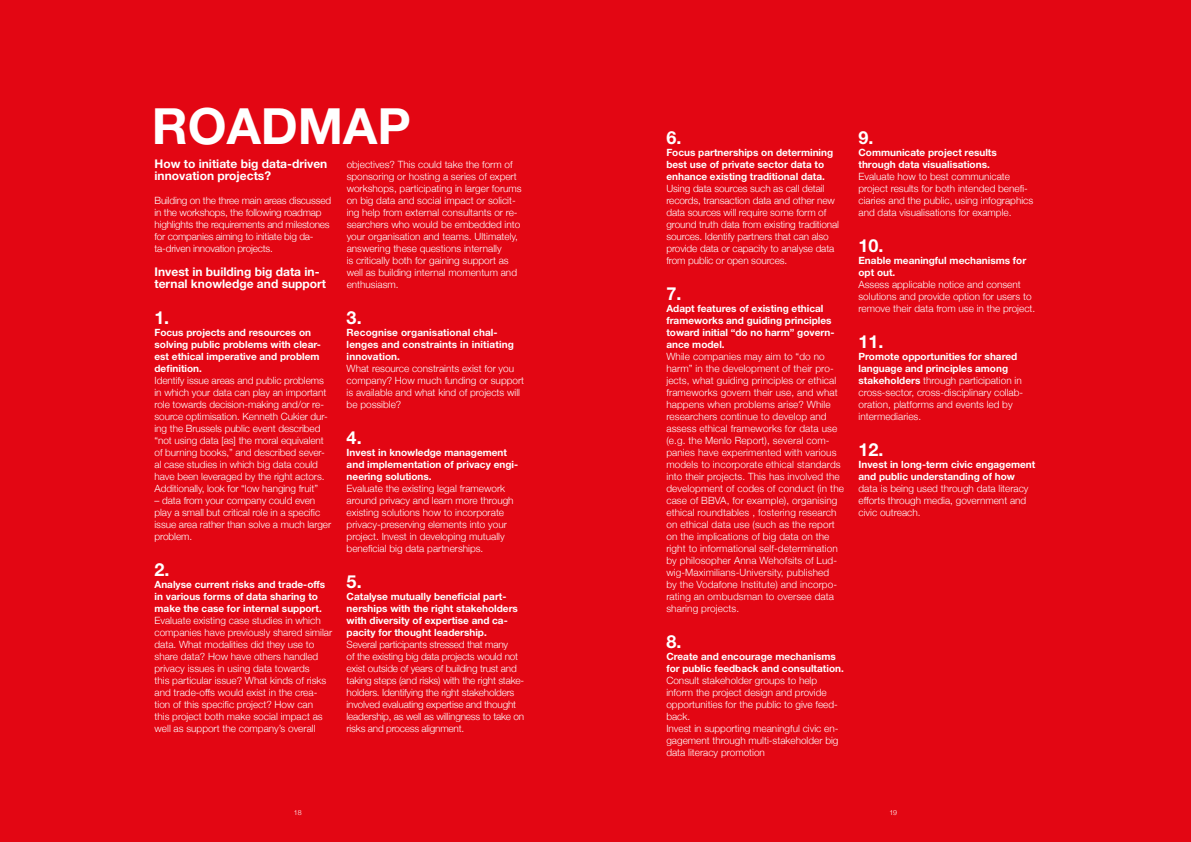
<style>
.page{position:relative;width:1191px;height:842px;background:#fff}
.page>*{position:absolute;margin:0;border:0;box-sizing:border-box;transform-origin:0 0}
.t1{font:700 50px "Helvetica Neue";color:#fff}
.t2{font:700 18px "Helvetica Neue";color:#fff}
.t3{font:700 12px/12px "Helvetica Neue";color:#fff}
.t4{font:300 10px/12px "Helvetica Neue";color:#fff}
.t5{font:700 10px/12px "Helvetica Neue";color:#fff}
.t6{font:300 10px/12px "Helvetica Neue";letter-spacing:-.02em;color:#fff}
.t7{font:300 7px "Helvetica Neue";color:#fff}
.s1{font-weight:700}
</style>
<div class="page">
<div style="left:0;top:0;width:599px;height:842px;background:#e30613"></div>
<div style="left:588px;top:0;width:603px;height:842px;background:#e30613"></div>
<h1 class="t1" style="left:152px;top:95px;width:261px">ROADMAP</h1>
<p class="t3" style="left:154px;top:157px;width:174px">How to initiate big data-driven innovation projects?</p>
<p class="t6" style="left:154px;top:194px;width:178px">Building on the three main areas discussed in the workshops, the following roadmap highlights the requirements and milestones for companies aiming to initiate big da&shy;ta-driven innovation projects.</p>
<p class="t3" style="left:154px;top:265px;width:173px">Invest in building big data in&shy;ternal knowledge and support</p>
<h2 class="t2" style="left:154px;top:306px;width:16px">1.</h2>
<p class="t5" style="left:154px;top:326px;width:168px">Focus projects and resources on solving public problems with clear&shy;est ethical imperative and problem definition.</p>
<p class="t4" style="left:154px;top:374px;width:175px">Identify issue areas and public problems in which your data can play an important role towards decision-making and/or re&shy;source optimisation. Kenneth Cukier dur&shy;ing the Brussels public event described “not using data [as] the moral equivalent of burning books,” and described sever&shy;al case studies in which big data could have been leveraged by the right actors.<br>Additionally, look for “low hanging fruit”</p>
<p class="t4" style="left:154px;top:494px;width:178px">– data from your company could even play a small but critical role in a specific issue area rather than solve a much larger problem.</p>
<h2 class="t2" style="left:154px;top:558px;width:17px">2.</h2>
<p class="t5" style="left:154px;top:578px;width:172px">Analyse current risks and trade-offs in various forms of data sharing to make the case for internal support.</p>
<p class="t4" style="left:154px;top:614px;width:179px">Evaluate existing case studies in which companies have previously shared similar data. What modalities did they use to share data? How have others handled privacy issues in using data towards<br>this particular issue? What kinds of risks and trade-offs would exist in the crea&shy;tion of this specific project? How can<br>this project both make social impact as well as support the company’s overall</p>
<p class="t4" style="left:347px;top:158px;width:177px">objectives? This could take the form of sponsoring or hosting a series of expert workshops, participating in larger forums on big data and social impact or solicit&shy;ing help from external consultants or re&shy;searchers who would be embedded into your organisation and teams. Ultimately, answering these questions internally<br>is critically both for gaining support as well as building internal momentum and enthusiasm.</p>
<h2 class="t2" style="left:347px;top:306px;width:17px">3.</h2>
<p class="t5" style="left:347px;top:326px;width:169px">Recognise organisational chal&shy;lenges and constraints in initiating innovation.</p>
<p class="t4" style="left:347px;top:362px;width:179px">What resource constraints exist for you company? How much funding or support is available and what kind of projects will be possible?</p>
<h2 class="t2" style="left:347px;top:426px;width:17px">4.</h2>
<p class="t5" style="left:347px;top:446px;width:173px">Invest in knowledge management and implementation of privacy engi&shy;neering solutions.</p>
<p class="t4" style="left:347px;top:482px;width:168px">Evaluate the existing legal framework around privacy and learn more through existing solutions how to incorporate privacy-preserving elements into your project. Invest in developing mutually beneficial big data partnerships.</p>
<h2 class="t2" style="left:347px;top:570px;width:17px">5.</h2>
<p class="t5" style="left:347px;top:590px;width:173px">Catalyse mutually beneficial part&shy;nerships with the right stakeholders with diversity of expertise and ca&shy;pacity for thought leadership.</p>
<p class="t6" style="left:347px;top:638px;width:179px">Several participants stressed that many<br>of the existing big data projects would not exist outside of years of building trust and taking steps (and risks) with the right stake&shy;holders. Identifying the right stakeholders involved evaluating expertise and thought leadership, as well as willingness to take on risks and process alignment.</p>
<p class="t7" style="left:294px;top:807px;width:9px">18</p>
<h2 class="t2" style="left:666px;top:126px;width:17px">6.</h2>
<p class="t5" style="left:666px;top:146px;width:168px">Focus partnerships on determining best use of private sector data to enhance existing traditional data.</p>
<p class="t4" style="left:666px;top:182px;width:174px">Using data sources such as call detail records, transaction data and other new data sources will require some form of ground truth data from existing traditional sources. Identify partners that can also provide data or capacity to analyse data from public or open sources.</p>
<h2 class="t2" style="left:666px;top:282px;width:17px">7.</h2>
<p class="t5" style="left:666px;top:302px;width:170px">Adapt features of existing ethical frameworks and guiding principles toward initial “do no harm” govern&shy;ance model.</p>
<p class="t4" style="left:666px;top:350px;width:179px">While companies may aim to “do no harm” in the development of their pro&shy;jects, what guiding principles or ethical frameworks govern their use, and what happens when problems arise? While researchers continue to develop and assess ethical frameworks for data use (e.g. the Menlo Report), several com&shy;panies have experimented with various models to incorporate ethical standards into their projects. This has involved the development of codes of conduct (in the case of BBVA, for example), organising ethical roundtables , fostering research on ethical data use (such as the report on the implications of big data on the right to informational self-determination by philosopher Anna Wehofsits of Lud&shy;wig-Maximilians-University, published<br>by the Vodafone Institute) and incorpo&shy;rating an ombudsman to oversee data sharing projects.</p>
<h2 class="t2" style="left:666px;top:630px;width:17px">8.</h2>
<p class="t5" style="left:666px;top:650px;width:179px">Create and encourage mechanisms for public feedback and consultation.</p>
<p class="t4" style="left:666px;top:674px;width:174px">Consult stakeholder groups to help inform the project design and provide opportunities for the public to give feed&shy;back.<br>Invest in supporting meaningful civic en&shy;gagement through multi-stakeholder big data literacy promotion</p>
<h2 class="t2" style="left:858px;top:126px;width:17px">9.</h2>
<p class="t5" style="left:858px;top:146px;width:140px">Communicate project results through data visualisations.</p>
<p class="t4" style="left:858px;top:170px;width:176px">Evaluate how to best communicate project results for both intended benefi&shy;ciaries and the public, using infographics and data visualisations for example.</p>
<h2 class="t2" style="left:858px;top:234px;width:27px">10.</h2>
<p class="t5" style="left:858px;top:254px;width:169px">Enable meaningful mechanisms for opt out.</p>
<p class="t4" style="left:858px;top:278px;width:178px">Assess applicable notice and consent solutions and provide option for users to remove their data from use in the project.</p>
<h2 class="t2" style="left:858px;top:330px;width:27px">11.</h2>
<p class="t4" style="left:858px;top:350px;width:166px"><span class="s1">Promote opportunities for shared language and principles among stakeholders</span> through participation in cross-sector, cross-disciplinary collab&shy;oration, platforms and events led by intermediaries.</p>
<h2 class="t2" style="left:858px;top:438px;width:27px">12.</h2>
<p class="t5" style="left:858px;top:458px;width:178px">Invest in long-term civic engagement and public understanding of how</p>
<p class="t4" style="left:858px;top:482px;width:172px">data is being used through data literacy efforts through media, government and civic outreach.</p>
<p class="t7" style="left:889px;top:807px;width:9px">19</p>
</div>
